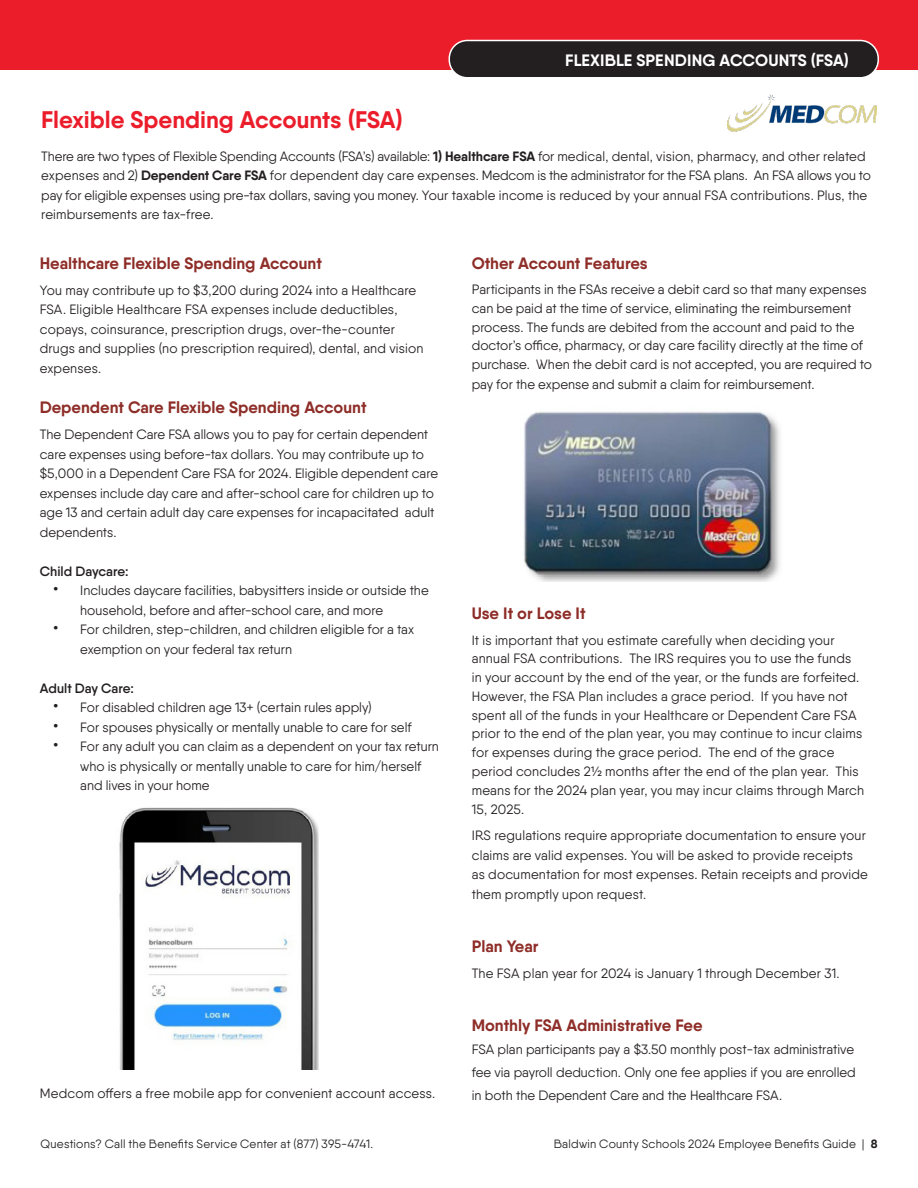
<style>
.page{position:relative;width:918px;height:1188px;background:#fff}
.page>*{position:absolute;margin:0;border:0;box-sizing:border-box;transform-origin:0 0}
.Subhead_1{font:700 24px "Qanelas";color:#ec1d2b}
.t1{font:700 16.5px "Qanelas";color:#8e2d28}
.body_text{font:700 16.5px "Qanelas";letter-spacing:.01em;color:#fff}
.t2{font:13.5px/19.5px "Qanelas";letter-spacing:.005em;color:#231f20}
.t3{font:600 13.5px "Qanelas";letter-spacing:.005em;color:#231f20}
.t4{font:12px "Qanelas";letter-spacing:.015em;color:#231f20}
.s1{font-weight:700}
.s2{font-size:18px}
</style>
<div class="page">
<div style="left:0;top:0;width:918px;height:70px;background:#ec1d2b"></div>
<div style="left:449px;top:40px;width:429px;height:38px;background:#231e20;border-radius:18px"></div>
<div style="left:449px;top:40px;width:430px;height:39px;border:2px solid #fff;border-radius:18px"></div>
<img style="left:524px;top:411px;width:256px;height:171px">
<img style="left:728px;top:95px;width:149px;height:37px">
<img style="left:119px;top:808px;width:200px;height:261px">
<p class="body_text" style="left:565px;top:50px;width:285px">FLEXIBLE SPENDING ACCOUNTS (FSA)</p>
<p class="Subhead_1" style="left:41px;top:104px;width:363px">Flexible Spending Accounts (FSA)</p>
<p class="t2" style="left:41px;top:146px;width:831px">There are two types of Flexible Spending Accounts (FSA’s) available: <span class="s1">1) Healthcare FSA</span> for medical, dental, vision, pharmacy, and other related expenses and 2) <span class="s1">Dependent Care FSA</span> for dependent day care expenses. Medcom is the administrator for the FSA plans. An FSA allows you to pay for eligible expenses using pre-tax dollars, saving you money. Your taxable income is reduced by your annual FSA contributions. Plus, the reimbursements are tax-free.</p>
<p class="t1" style="left:40px;top:253px;width:284px">Healthcare Flexible Spending Account</p>
<p class="t2" style="left:40px;top:280px;width:385px">You may contribute up to $3,200 during 2024 into a Healthcare FSA. Eligible Healthcare FSA expenses include deductibles, copays, coinsurance, prescription drugs, over-the-counter drugs and supplies (no prescription required), dental, and vision expenses.</p>
<p class="t1" style="left:40px;top:397px;width:328px">Dependent Care Flexible Spending Account</p>
<p class="t2" style="left:40px;top:425px;width:400px">The Dependent Care FSA allows you to pay for certain dependent care expenses using before-tax dollars. You may contribute up to $5,000 in a Dependent Care FSA for 2024. Eligible dependent care expenses include day care and after-school care for children up to age 13 and certain adult day care expenses for incapacitated adult dependents.</p>
<p class="t3" style="left:40px;top:563px;width:90px">Child Daycare:</p>
<p class="t2" style="left:80px;top:581px;width:350px;text-indent:-27px"><span class="s2">•</span> Includes daycare facilities, babysitters inside or outside the household, before and after-school care, and more</p>
<p class="t2" style="left:80px;top:620px;width:335px;text-indent:-27px"><span class="s2">•</span> For children, step-children, and children eligible for a tax exemption on your federal tax return</p>
<p class="t3" style="left:40px;top:680px;width:96px">Adult Day Care:</p>
<p class="t2" style="left:53px;top:698px;width:320px"><span class="s2">•</span> For disabled children age 13+ (certain rules apply)</p>
<p class="t2" style="left:53px;top:717px;width:360px"><span class="s2">•</span> For spouses physically or mentally unable to care for self</p>
<p class="t2" style="left:80px;top:737px;width:360px;text-indent:-27px"><span class="s2">•</span> For any adult you can claim as a dependent on your tax return who is physically or mentally unable to care for him/herself and lives in your home</p>
<p class="t2" style="left:40px;top:1084px;width:397px">Medcom offers a free mobile app for convenient account access.</p>
<p class="t1" style="left:472px;top:253px;width:178px">Other Account Features</p>
<p class="t2" style="left:472px;top:280px;width:402px;line-height:18.9px">Participants in the FSAs receive a debit card so that many expenses can be paid at the time of service, eliminating the reimbursement process. The funds are debited from the account and paid to the doctor’s office, pharmacy, or day care facility directly at the time of purchase. When the debit card is not accepted, you are required to pay for the expense and submit a claim for reimbursement.</p>
<p class="t1" style="left:472px;top:603px;width:115px">Use It or Lose It</p>
<p class="t2" style="left:472px;top:630px;width:394px;line-height:18.9px">It is important that you estimate carefully when deciding your annual FSA contributions. The IRS requires you to use the funds in your account by the end of the year, or the funds are forfeited.<br>However, the FSA Plan includes a grace period. If you have not spent all of the funds in your Healthcare or Dependent Care FSA prior to the end of the plan year, you may continue to incur claims for expenses during the grace period. The end of the grace period concludes 2½ months after the end of the plan year. This means for the 2024 plan year, you may incur claims through March 15, 2025.</p>
<p class="t2" style="left:472px;top:826px;width:398px">IRS regulations require appropriate documentation to ensure your claims are valid expenses. You will be asked to provide receipts as documentation for most expenses. Retain receipts and provide them promptly upon request.</p>
<p class="t1" style="left:472px;top:936px;width:68px">Plan Year</p>
<p class="t2" style="left:472px;top:963px;width:369px">The FSA plan year for 2024 is January 1 through December 31.</p>
<p class="t1" style="left:472px;top:1015px;width:232px">Monthly FSA Administrative Fee</p>
<p class="t2" style="left:472px;top:1039px;width:384px">FSA plan participants pay a $3.50 monthly post-tax administrative</p>
<p class="t2" style="left:472px;top:1063px;width:386px">fee via payroll deduction. Only one fee applies if you are enrolled</p>
<p class="t2" style="left:472px;top:1086px;width:312px">in both the Dependent Care and the Healthcare FSA.</p>
<p class="t4" style="left:40px;top:1137px;width:334px">Questions? Call the Benefits Service Center at (877) 395-4741.</p>
<p class="t4" style="left:554px;top:1136px;width:325px">Baldwin County Schools 2024 Employee Benefits Guide | <span class="s1">8</span></p>
</div>
